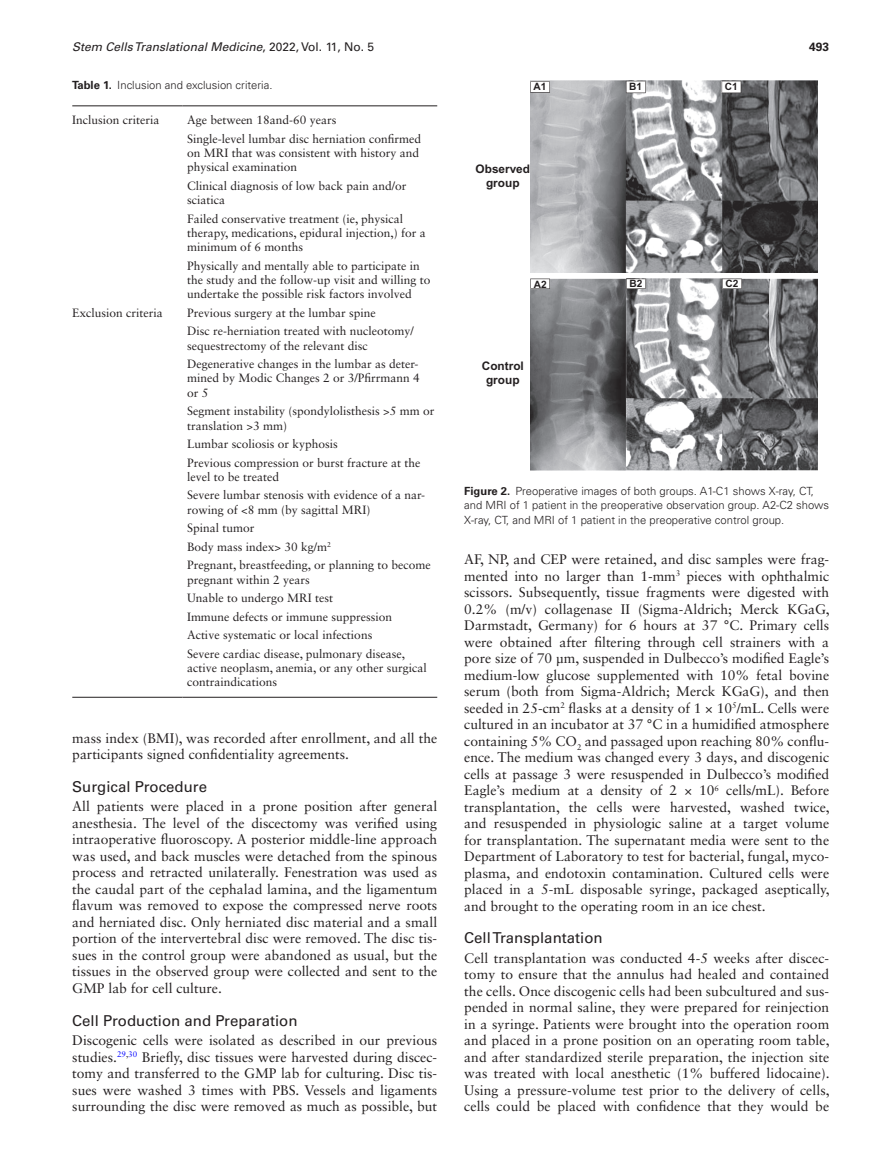
<style>
.page{position:relative;width:893px;height:1174px;background:#fff}
.page>*{position:absolute;margin:0;border:0;box-sizing:border-box;transform-origin:0 0}
.t1{font:15px "Univers LT Std";color:#231f20}
.t2{font:13.8px/16.5px "Sabon LT Std";color:#231f20;text-align:justify}
.t3{font:12px/18.6px "Sabon LT Std";color:#231f20}
.t4{font:italic 12px "Univers LT Std";color:#231f20}
.t5{font:700 12px "Univers LT Std";color:#231f20}
.t6{font:700 11.85px/14.1px "Arial";color:#231f20;text-align:center}
.t7{font:300 11.25px/14.2px "Univers LT Std";color:#231f20}
.t8{font:700 10.05px "Arial";color:#231f20}
.s1{font-style:normal}
.s2{font-weight:700}
</style>
<div class="page">
<hr style="left:72px;top:697px;width:111px;height:1px;background:#231f20">
<hr style="left:183px;top:697px;width:254px;height:1px;background:#231f20">
<hr style="left:72px;top:105px;width:111px;height:1px;background:#231f20">
<hr style="left:183px;top:105px;width:254px;height:1px;background:#231f20">
<img style="left:530px;top:81px;width:288px;height:192px">
<svg style="left:530px;top:81px;width:20px;height:12px"></svg>
<svg style="left:626px;top:81px;width:20px;height:12px"></svg>
<svg style="left:722px;top:81px;width:19px;height:12px"></svg>
<img style="left:531px;top:278px;width:287px;height:192px">
<svg style="left:530px;top:279px;width:20px;height:10px"></svg>
<svg style="left:626px;top:279px;width:20px;height:10px"></svg>
<svg style="left:722px;top:279px;width:20px;height:10px"></svg>
<p class="t4" style="left:72px;top:40px;width:303px">Stem Cells Translational Medicine<span class="s1">, 2022, Vol. 11, No. 5</span></p>
<p class="t5" style="left:809px;top:40px;width:22px">493</p>
<p class="t7" style="left:72px;top:78px;width:202px"><span class="s2">Table 1.</span> Inclusion and exclusion criteria.</p>
<p class="t3" style="left:72px;top:111px;width:89px">Inclusion criteria</p>
<p class="t3" style="left:187px;top:111px;width:236px">Age between 18and-60 years<br>Single-level lumbar disc herniation confirmed</p>
<p class="t3" style="left:187px;top:146px;width:234px;line-height:14.2px">on MRI that was consistent with history and physical examination</p>
<p class="t3" style="left:187px;top:178px;width:221px;line-height:14.2px">Clinical diagnosis of low back pain and/or sciatica</p>
<p class="t3" style="left:187px;top:211px;width:240px;line-height:14.2px">Failed conservative treatment (ie, physical therapy, medications, epidural injection,) for a minimum of 6 months</p>
<p class="t3" style="left:187px;top:258px;width:245px;line-height:14.2px">Physically and mentally able to participate in the study and the follow-up visit and willing to undertake the possible risk factors involved</p>
<p class="t3" style="left:72px;top:303px;width:92px">Exclusion criteria</p>
<p class="t3" style="left:187px;top:303px;width:228px">Previous surgery at the lumbar spine<br>Disc re-herniation treated with nucleotomy/</p>
<p class="t3" style="left:187px;top:336px;width:233px">sequestrectomy of the relevant disc<br>Degenerative changes in the lumbar as deter-</p>
<p class="t3" style="left:187px;top:371px;width:234px;line-height:14.2px">mined by Modic Changes 2 or 3/Pfirrmann 4 or 5</p>
<p class="t3" style="left:187px;top:404px;width:249px;line-height:14.2px">Segment instability (spondylolisthesis &gt;5 mm or translation &gt;3 mm)</p>
<p class="t3" style="left:187px;top:434px;width:235px">Lumbar scoliosis or kyphosis<br>Previous compression or burst fracture at the</p>
<p class="t3" style="left:187px;top:467px;width:240px">level to be treated<br>Severe lumbar stenosis with evidence of a nar-</p>
<p class="t3" style="left:187px;top:500px;width:245px">rowing of &lt;8 mm (by sagittal MRI)<br>Spinal tumor<br>Body mass index&gt; 30 kg/m<sup>2<br></sup>Pregnant, breastfeeding, or planning to become</p>
<p class="t3" style="left:187px;top:570px;width:220px">pregnant within 2 years<br>Unable to undergo MRI test<br>Immune defects or immune suppression Active systematic or local infections Severe cardiac disease, pulmonary disease,</p>
<p class="t3" style="left:187px;top:660px;width:241px;line-height:14.2px">active neoplasm, anemia, or any other surgical contraindications</p>
<p class="t2" style="left:72px;top:729px;width:366px">mass index (BMI), was recorded after enrollment, and all the participants signed confidentiality agreements.</p>
<p class="t1" style="left:72px;top:777px;width:136px">Surgical Procedure</p>
<p class="t2" style="left:72px;top:798px;width:366px">All patients were placed in a prone position after general anesthesia. The level of the discectomy was verified using intraoperative fluoroscopy. A posterior middle-line approach was used, and back muscles were detached from the spinous process and retracted unilaterally. Fenestration was used as the caudal part of the cephalad lamina, and the ligamentum flavum was removed to expose the compressed nerve roots and herniated disc. Only herniated disc material and a small portion of the intervertebral disc were removed. The disc tis&shy;sues in the control group were abandoned as usual, but the tissues in the observed group were collected and sent to the GMP lab for cell culture.</p>
<p class="t1" style="left:72px;top:1011px;width:227px">Cell Production and Preparation</p>
<p class="t2" style="left:72px;top:1031px;width:366px">Discogenic cells were isolated as described in our previous studies.<sup>29</sup><sup>,</sup><sup>30</sup> Briefly, disc tissues were harvested during discec&shy;tomy and transferred to the GMP lab for culturing. Disc tis&shy;sues were washed 3 times with PBS. Vessels and ligaments surrounding the disc were removed as much as possible, but</p>
<p class="t8" style="left:534px;top:80px;width:14px">A1</p>
<p class="t8" style="left:629px;top:80px;width:14px">B1</p>
<p class="t8" style="left:725px;top:80px;width:14px">C1</p>
<p class="t6" style="left:476px;top:162px;width:56px">Observed group</p>
<p class="t8" style="left:534px;top:277px;width:14px">A2</p>
<p class="t8" style="left:629px;top:277px;width:14px">B2</p>
<p class="t8" style="left:725px;top:277px;width:14px">C2</p>
<p class="t6" style="left:482px;top:359px;width:43px">Control group</p>
<p class="t7" style="left:464px;top:484px;width:366px"><span class="s2">Figure 2.</span> Preoperative images of both groups. A1-C1 shows X-ray, CT, and MRI of 1 patient in the preoperative observation group. A2-C2 shows<br>X-ray, CT, and MRI of 1 patient in the preoperative control group.</p>
<p class="t2" style="left:464px;top:551px;width:367px">AF, NP, and CEP were retained, and disc samples were frag&shy;mented into no larger than 1-mm<sup>3</sup> pieces with ophthalmic scissors. Subsequently, tissue fragments were digested with 0.2% (m/v) collagenase II (Sigma-Aldrich; Merck KGaG, Darmstadt, Germany) for 6 hours at 37 °C. Primary cells were obtained after filtering through cell strainers with a pore size of 70 µm, suspended in Dulbecco’s modified Eagle’s medium-low glucose supplemented with 10% fetal bovine serum (both from Sigma-Aldrich; Merck KGaG), and then seeded in 25-cm<sup>2</sup> flasks at a density of 1 × 10<sup>5</sup>/mL. Cells were cultured in an incubator at 37 °C in a humidified atmosphere containing 5% CO<sub>2</sub> and passaged upon reaching 80% conflu&shy;ence. The medium was changed every 3 days, and discogenic cells at passage 3 were resuspended in Dulbecco’s modified Eagle’s medium at a density of 2 × 10<sup>6</sup> cells/mL). Before transplantation, the cells were harvested, washed twice, and resuspended in physiologic saline at a target volume for transplantation. The supernatant media were sent to the Department of Laboratory to test for bacterial, fungal, myco&shy;plasma, and endotoxin contamination. Cultured cells were placed in a 5-mL disposable syringe, packaged aseptically, and brought to the operating room in an ice chest.</p>
<p class="t1" style="left:464px;top:929px;width:140px">Cell Transplantation</p>
<p class="t2" style="left:464px;top:949px;width:367px">Cell transplantation was conducted 4-5 weeks after discec&shy;tomy to ensure that the annulus had healed and contained the cells. Once discogenic cells had been subcultured and sus&shy;pended in normal saline, they were prepared for reinjection in a syringe. Patients were brought into the operation room and placed in a prone position on an operating room table, and after standardized sterile preparation, the injection site was treated with local anesthetic (1% buffered lidocaine).<br>Using a pressure-volume test prior to the delivery of cells, cells could be placed with confidence that they would be</p>
</div>
